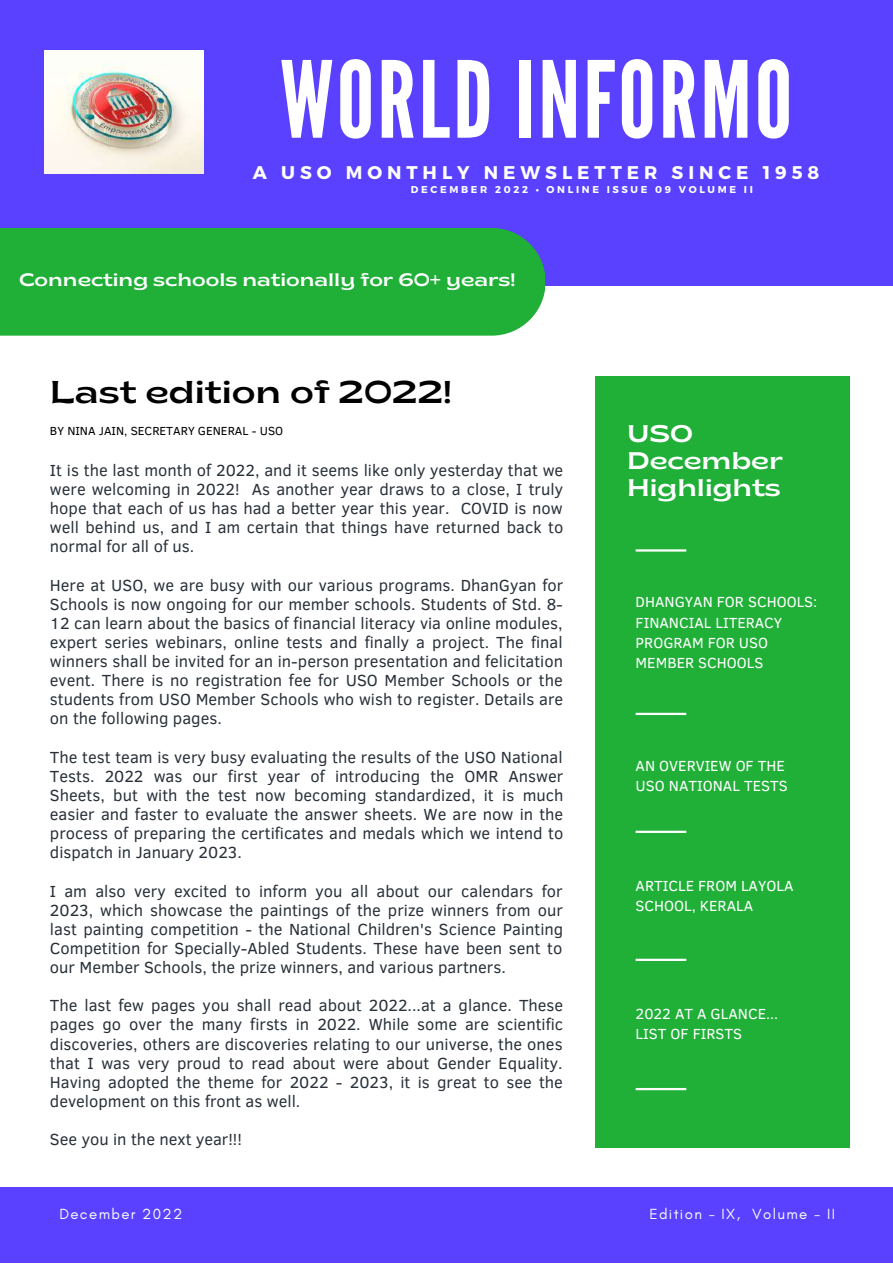
<style>
.page{position:relative;width:893px;height:1264px;background:#fff}
.page>*{position:absolute;margin:0;border:0;box-sizing:border-box;transform-origin:0 0}
.t1{font:105.75px "League Gothic";letter-spacing:.03em;color:#fff}
.t2{font:semi-expanded 31.5px "Brice";color:#000}
.t3{font:semi-expanded 24px/27px "Brice";color:#fff}
.t4{font:700 18.3px "Montserrat";letter-spacing:.27em;color:#fff}
.t5{font:semi-expanded 18px "Brice";color:#fff}
.t6{font:16.5px/19px "Clear Sans";color:#293039;text-align:justify}
.t7{font:15px/20.2px "Clear Sans";color:#fff}
.t8{font:15px "Glacial Indifference";letter-spacing:.09em;color:#fff}
.t9{font:12px "Clear Sans";color:#000}
.t10{font:700 9.9px "Montserrat";letter-spacing:.27em;color:#fff}
</style>
<div class="page">
<div style="left:595px;top:376px;width:254px;height:771px;background:#20b038"></div>
<div style="left:0;top:1187px;width:892px;height:75px;background:#5941ff"></div>
<div style="left:0;top:0;width:892px;height:286px;background:#5941ff"></div>
<div style="left:0;top:228px;width:545px;height:107px;background:#20b038"></div>
<hr style="left:635px;top:712px;width:51px;height:3px;background:#fff">
<hr style="left:635px;top:958px;width:51px;height:3px;background:#fff">
<hr style="left:635px;top:1087px;width:51px;height:3px;background:#fff">
<hr style="left:635px;top:549px;width:51px;height:2px;background:#fff">
<img style="left:45px;top:50px;width:158px;height:123px">
<hr style="left:635px;top:830px;width:51px;height:3px;background:#fff">
<h1 class="t1" style="left:280px;top:39px;width:513px">WORLD INFORMO</h1>
<p class="t4" style="left:253px;top:160px;width:568px">A USO MONTHLY NEWSLETTER SINCE 1958</p>
<p class="t10" style="left:411px;top:183px;width:343px">DECEMBER 2022 • ONLINE ISSUE 09 VOLUME II</p>
<p class="t5" style="left:19px;top:272px;width:498px">Connecting schools nationally for 60+ years!</p>
<h2 class="t2" style="left:50px;top:379px;width:403px">Last edition of 2022!</h2>
<p class="t9" style="left:50px;top:422px;width:235px">BY NINA JAIN, SECRETARY GENERAL - USO</p>
<p class="t6" style="left:50px;top:460px;width:515px">It is the last month of 2022, and it seems like only yesterday that we were welcoming in 2022! As another year draws to a close, I truly hope that each of us has had a better year this year. COVID is now well behind us, and I am certain that things have returned back to normal for all of us.</p>
<p class="t6" style="left:50px;top:574px;width:515px">Here at USO, we are busy with our various programs. DhanGyan for Schools is now ongoing for our member schools. Students of Std. 8- 12 can learn about the basics of financial literacy via online modules, expert series webinars, online tests and finally a project. The final winners shall be invited for an in-person presentation and felicitation event. There is no registration fee for USO Member Schools or the students from USO Member Schools who wish to register. Details are on the following pages.</p>
<p class="t6" style="left:50px;top:746px;width:515px">The test team is very busy evaluating the results of the USO National Tests. 2022 was our first year of introducing the OMR Answer Sheets, but with the test now becoming standardized, it is much easier and faster to evaluate the answer sheets. We are now in the process of preparing the certificates and medals which we intend to dispatch in January 2023.</p>
<p class="t6" style="left:50px;top:880px;width:515px">I am also very excited to inform you all about our calendars for 2023, which showcase the paintings of the prize winners from our last painting competition - the National Children's Science Painting Competition for Specially-Abled Students. These have been sent to our Member Schools, the prize winners, and various partners.</p>
<p class="t6" style="left:50px;top:995px;width:514px">The last few pages you shall read about 2022...at a glance. These pages go over the many firsts in 2022. While some are scientific discoveries, others are discoveries relating to our universe, the ones that I was very proud to read about were about Gender Equality.<br>Having adopted the theme for 2022 - 2023, it is great to see the development on this front as well.</p>
<p class="t6" style="left:50px;top:1128px;width:193px">See you in the next year!!!</p>
<h3 class="t3" style="left:627px;top:422px;width:157px">USO<br>December<br>Highlights</h3>
<p class="t7" style="left:635px;top:591px;width:183px">DHANGYAN FOR SCHOOLS:<br>FINANCIAL LITERACY<br>PROGRAM FOR USO<br>MEMBER SCHOOLS</p>
<p class="t7" style="left:635px;top:754px;width:154px">AN OVERVIEW OF THE<br>USO NATIONAL TESTS</p>
<p class="t7" style="left:635px;top:874px;width:159px">ARTICLE FROM LAYOLA<br>SCHOOL, KERALA</p>
<p class="t7" style="left:635px;top:1002px;width:144px">2022 AT A GLANCE...<br>LIST OF FIRSTS</p>
<p class="t8" style="left:59px;top:1205px;width:124px">December 2022</p>
<p class="t8" style="left:649px;top:1205px;width:187px">Edition - IX, Volume - II</p>
</div>
